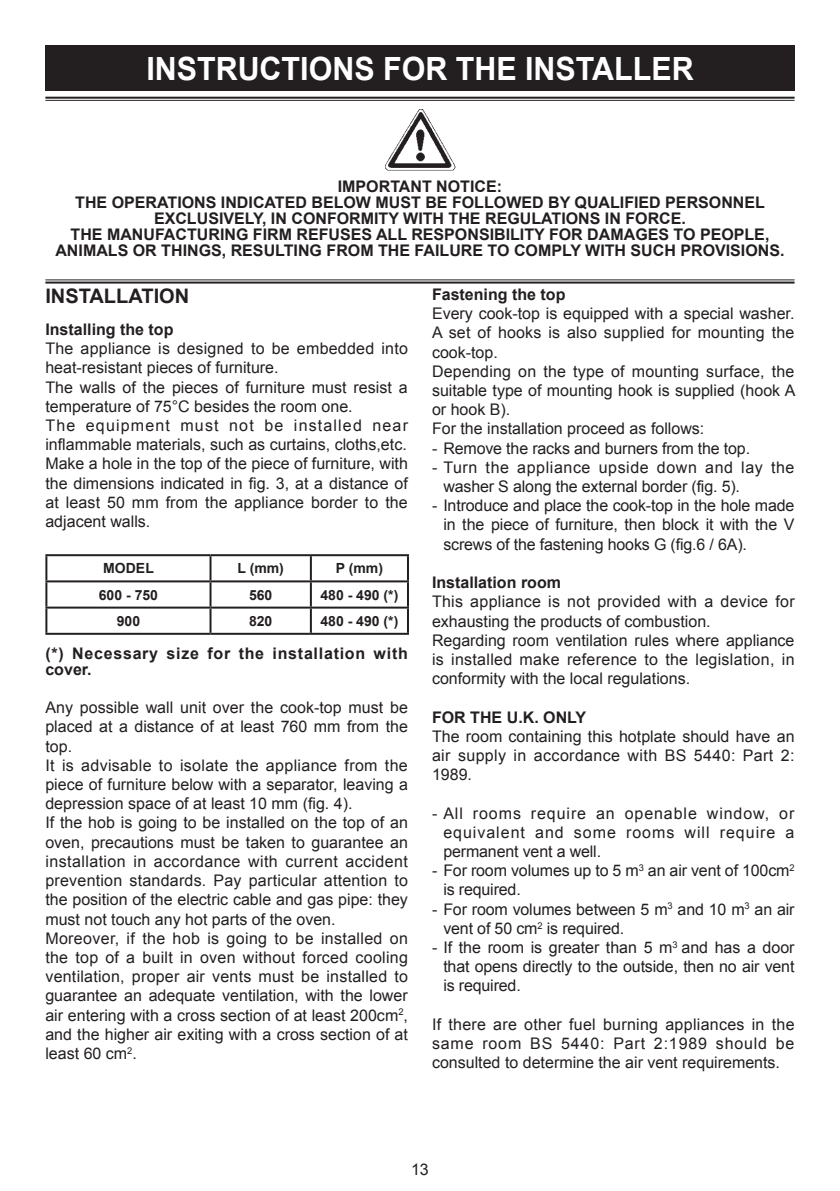
<style>
.page{position:relative;width:840px;height:1191px;background:#fff}
.page>*{position:absolute;margin:0;border:0;box-sizing:border-box;transform-origin:0 0}
.titolo16bold_bianco{font:700 32px "Arial";color:#fff;scale:.95 1}
.testo{font:700 20px "Arial";color:#231f20}
.testo-2{font:16px/19.2px "Arial";color:#231f20;text-align:justify}
.testo_rientrato{font:16px/19.2px "Arial";letter-spacing:-.01em;color:#231f20;text-align:justify}
.testo-3{font:700 16px/16px "Arial";color:#231f20;text-align:center}
.testo_rientrato-2{font:16px/19.2px "Arial";letter-spacing:.02em;color:#231f20}
.testo-4{font:700 16px/16px "Arial";letter-spacing:.045em;color:#231f20}
.t1{font:700 14px "Arial";color:#231f20}
</style>
<div class="page">
<div style="left:45px;top:45px;width:749px;height:46px;background:#231f20"></div>
<img style="left:385px;top:109px;width:71px;height:62px">
<hr style="left:45px;top:554px;width:165px;height:2px;background:#231f20">
<hr style="left:45px;top:556px;width:2px;height:24px;background:#231f20">
<hr style="left:210px;top:554px;width:101px;height:2px;background:#231f20">
<hr style="left:209px;top:556px;width:2px;height:24px;background:#231f20">
<hr style="left:311px;top:554px;width:98px;height:2px;background:#231f20">
<hr style="left:310px;top:556px;width:2px;height:24px;background:#231f20">
<hr style="left:407px;top:556px;width:2px;height:24px;background:#231f20">
<hr style="left:45px;top:580px;width:165px;height:2px;background:#231f20">
<hr style="left:45px;top:582px;width:2px;height:24px;background:#231f20">
<hr style="left:210px;top:580px;width:101px;height:2px;background:#231f20">
<hr style="left:209px;top:582px;width:2px;height:24px;background:#231f20">
<hr style="left:311px;top:580px;width:98px;height:2px;background:#231f20">
<hr style="left:310px;top:582px;width:2px;height:24px;background:#231f20">
<hr style="left:407px;top:582px;width:2px;height:24px;background:#231f20">
<hr style="left:45px;top:606px;width:165px;height:2px;background:#231f20">
<hr style="left:45px;top:608px;width:2px;height:25px;background:#231f20">
<hr style="left:210px;top:606px;width:101px;height:2px;background:#231f20">
<hr style="left:209px;top:608px;width:2px;height:25px;background:#231f20">
<hr style="left:311px;top:606px;width:98px;height:2px;background:#231f20">
<hr style="left:310px;top:608px;width:2px;height:25px;background:#231f20">
<hr style="left:407px;top:608px;width:2px;height:25px;background:#231f20">
<hr style="left:45px;top:633px;width:165px;height:2px;background:#231f20">
<hr style="left:210px;top:633px;width:101px;height:2px;background:#231f20">
<hr style="left:311px;top:633px;width:98px;height:2px;background:#231f20">
<hr style="left:45px;top:97px;width:749px;height:2px;background:#231f20">
<hr style="left:45px;top:100px;width:749px;height:1px;background:#231f20">
<hr style="left:45px;top:279px;width:749px;height:1px;background:#231f20">
<hr style="left:45px;top:281px;width:749px;height:2px;background:#231f20">
<p class="titolo16bold_bianco" style="left:146px;top:47px;width:577px">INSTRUCTIONS FOR THE INSTALLER</p>
<p class="testo-3" style="left:337px;top:179px;width:166px">IMPORTANT NOTICE:</p>
<p class="testo-3" style="left:75px;top:195px;width:690px">THE OPERATIONS INDICATED BELOW MUST BE FOLLOWED BY QUALIFIED PERSONNEL<br>EXCLUSIVELY, IN CONFORMITY WITH THE REGULATIONS IN FORCE.</p>
<p class="testo-3" style="left:55px;top:227px;width:730px">THE MANUFACTURING FIRM REFUSES ALL RESPONSIBILITY FOR DAMAGES TO PEOPLE,<br>ANIMALS OR THINGS, RESULTING FROM THE FAILURE TO COMPLY WITH SUCH PROVISIONS.</p>
<p class="testo" style="left:45px;top:282px;width:145px">INSTALLATION</p>
<p class="testo-3" style="left:45px;top:322px;width:130px">Installing the top</p>
<p class="testo-2" style="left:45px;top:339px;width:364px">The appliance is designed to be embedded into heat-resistant pieces of furniture.</p>
<p class="testo-2" style="left:45px;top:377px;width:363px">The walls of the pieces of furniture must resist a temperature of 75°C besides the room one.</p>
<p class="testo-2" style="left:45px;top:416px;width:364px">The equipment must not be installed near inflammable materials, such as curtains, cloths,etc.</p>
<p class="testo-2" style="left:45px;top:454px;width:364px">Make a hole in the top of the piece of furniture, with the dimensions indicated in fig. 3, at a distance of at least 50 mm from the appliance border to the adjacent walls.</p>
<p class="t1" style="left:103px;top:559px;width:52px">MODEL</p>
<p class="t1" style="left:237px;top:559px;width:48px">L (mm)</p>
<p class="t1" style="left:335px;top:559px;width:49px">P (mm)</p>
<p class="t1" style="left:99px;top:585px;width:61px">600 - 750</p>
<p class="t1" style="left:249px;top:585px;width:25px">560</p>
<p class="t1" style="left:320px;top:585px;width:79px">480 - 490 (*)</p>
<p class="t1" style="left:117px;top:611px;width:25px">900</p>
<p class="t1" style="left:249px;top:611px;width:25px">820</p>
<p class="t1" style="left:320px;top:611px;width:79px">480 - 490 (*)</p>
<p class="testo-4" style="left:45px;top:645px;width:364px">(*) Necessary size for the installation with cover.</p>
<p class="testo-2" style="left:45px;top:698px;width:364px">Any possible wall unit over the cook-top must be placed at a distance of at least 760 mm from the top.</p>
<p class="testo-2" style="left:45px;top:756px;width:364px">It is advisable to isolate the appliance from the piece of furniture below with a separator, leaving a depression space of at least 10 mm (fig. 4).</p>
<p class="testo-2" style="left:45px;top:813px;width:364px">If the hob is going to be installed on the top of an oven, precautions must be taken to guarantee an installation in accordance with current accident prevention standards. Pay particular attention to the position of the electric cable and gas pipe: they must not touch any hot parts of the oven.</p>
<p class="testo-2" style="left:45px;top:928px;width:364px">Moreover, if the hob is going to be installed on the top of a built in oven without forced cooling ventilation, proper air vents must be installed to guarantee an adequate ventilation, with the lower air entering with a cross section of at least 200cm<sup>2</sup>, and the higher air exiting with a cross section of at least 60 cm<sup>2</sup>.</p>
<p class="testo-3" style="left:432px;top:287px;width:135px">Fastening the top</p>
<p class="testo-2" style="left:432px;top:304px;width:364px">Every cook-top is equipped with a special washer.<br>A set of hooks is also supplied for mounting the cook-top.</p>
<p class="testo-2" style="left:432px;top:362px;width:365px">Depending on the type of mounting surface, the suitable type of mounting hook is supplied (hook A or hook B).</p>
<p class="testo-2" style="left:432px;top:419px;width:274px">For the installation proceed as follows:</p>
<p class="testo_rientrato" style="left:432px;top:438px;width:319px">- Remove the racks and burners from the top.</p>
<p class="testo_rientrato-2" style="left:443px;top:458px;width:352px;text-indent:-11px">- Turn the appliance upside down and lay the washer S along the external border (fig. 5).</p>
<p class="testo_rientrato" style="left:443px;top:496px;width:352px;text-indent:-11px">- Introduce and place the cook-top in the hole made in the piece of furniture, then block it with the V screws of the fastening hooks G (fig.6 / 6A).</p>
<p class="testo-3" style="left:432px;top:575px;width:130px">Installation room</p>
<p class="testo-2" style="left:432px;top:592px;width:364px">This appliance is not provided with a device for exhausting the products of combustion.</p>
<p class="testo-2" style="left:432px;top:630px;width:364px">Regarding room ventilation rules where appliance is installed make reference to the legislation, in conformity with the local regulations.</p>
<p class="testo-3" style="left:432px;top:709px;width:156px">FOR THE U.K. ONLY</p>
<p class="testo-2" style="left:432px;top:726px;width:364px">The room containing this hotplate should have an air supply in accordance with BS 5440: Part 2:<br>1989.</p>
<p class="testo_rientrato" style="left:443px;top:803px;width:352px;text-indent:-11px">- All rooms require an openable window, or equivalent and some rooms will require a permanent vent a well.</p>
<p class="testo_rientrato" style="left:443px;top:861px;width:352px;text-indent:-11px">- For room volumes up to 5 m<sup>3</sup> an air vent of 100cm<sup>2 </sup>is required.</p>
<p class="testo_rientrato" style="left:443px;top:899px;width:352px;text-indent:-11px">- For room volumes between 5 m<sup>3</sup> and 10 m<sup>3</sup> an air vent of 50 cm<sup>2</sup> is required.</p>
<p class="testo_rientrato" style="left:443px;top:938px;width:352px;text-indent:-11px">- If the room is greater than 5 m<sup>3</sup> and has a door that opens directly to the outside, then no air vent is required.</p>
<p class="testo-2" style="left:432px;top:1014px;width:364px">If there are other fuel burning appliances in the same room BS 5440: Part 2:1989 should be consulted to determine the air vent requirements.</p>
<p class="testo-2" style="left:411px;top:1160px;width:19px">13</p>
</div>
